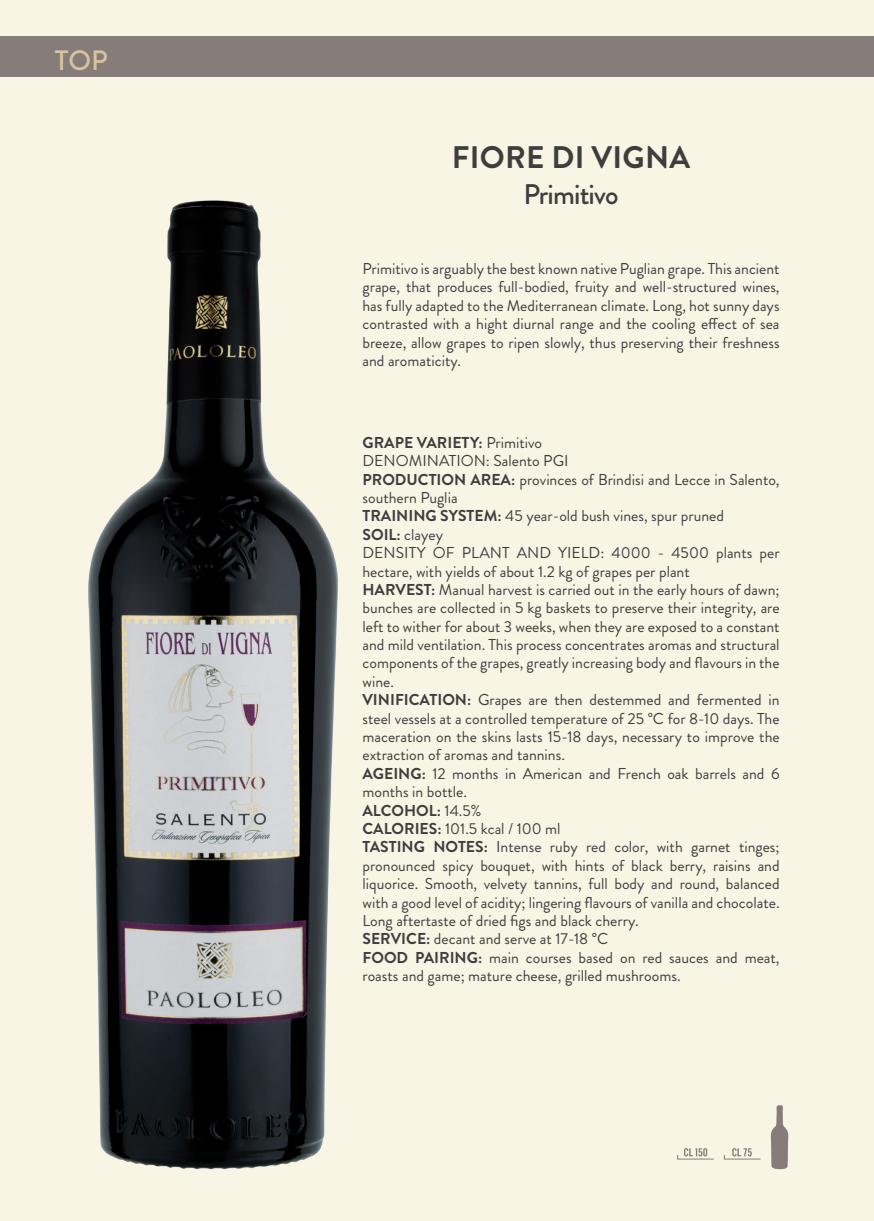
<style>
.page{position:relative;width:874px;height:1221px;background:#fff}
.page>*{position:absolute;margin:0;border:0;box-sizing:border-box;transform-origin:0 0}
.t1{font:700 31.15px "Brandon Grotesque";letter-spacing:.01em;color:#3e3e3f}
.t2{font:500 28.35px "Brandon Grotesque";letter-spacing:-.03em;color:#3e3e3f}
.t3{font:500 28px "Brandon Grotesque";color:#d9c39f}
.t4{font:15.75px/18.4px "Brandon Grotesque";color:#3e3e3f;text-align:justify}
.s1{font-weight:700}
</style>
<div class="page">
<div style="left:858px;top:0;width:15px;height:1220px;background:#f9f5e4"></div>
<div style="left:0;top:0;width:858px;height:1220px;background:#f9f5e4"></div>
<div style="left:0;top:36px;width:858px;height:40px;background:#867c7a"></div>
<div style="left:858px;top:36px;width:15px;height:40px;background:#867c7a"></div>
<img style="left:88px;top:200px;width:250px;height:970px">
<svg style="left:770px;top:1105px;width:17px;height:64px"></svg>
<svg style="left:723px;top:1148px;width:37px;height:11px"></svg>
<svg style="left:677px;top:1148px;width:36px;height:11px"></svg>
<h3 class="t3" style="left:55px;top:41px;width:54px">TOP</h3>
<h1 class="t1" style="left:451px;top:135px;width:240px">FIORE DI VIGNA</h1>
<h2 class="t2" style="left:523px;top:174px;width:96px">Primitivo</h2>
<p class="t4" style="left:362px;top:260px;width:418px">Primitivo is arguably the best known native Puglian grape. This ancient grape, that produces full-bodied, fruity and well-structured wines, has fully adapted to the Mediterranean climate. Long, hot sunny days contrasted with a hight diurnal range and the cooling effect of sea breeze, allow grapes to ripen slowly, thus preserving their freshness and aromaticity.</p>
<p class="t4" style="left:362px;top:433px;width:418px;text-align:left"><span class="s1">GRAPE VARIETY:</span> Primitivo<br>DENOMINATION: Salento PGI<br><span class="s1">PRODUCTION AREA:</span> provinces of Brindisi and Lecce in Salento, southern Puglia<br><span class="s1">TRAINING SYSTEM:</span> 45 year-old bush vines, spur pruned<br><span class="s1">SOIL:</span> clayey<br>DENSITY OF PLANT AND YIELD: 4000 - 4500 plants per hectare, with yields of about 1.2 kg of grapes per plant<br><span class="s1">HARVEST:</span> Manual harvest is carried out in the early hours of dawn; bunches are collected in 5 kg baskets to preserve their integrity, are left to wither for about 3 weeks, when they are exposed to a constant and mild ventilation. This process concentrates aromas and structural components of the grapes, greatly increasing body and flavours in the wine.<br><span class="s1">VINIFICATION:</span> Grapes are then destemmed and fermented in steel vessels at a controlled temperature of 25 °C for 8-10 days. The maceration on the skins lasts 15-18 days, necessary to improve the extraction of aromas and tannins.<br><span class="s1">AGEING:</span> 12 months in American and French oak barrels and 6 months in bottle.<br><span class="s1">ALCOHOL:</span> 14.5%<br><span class="s1">CALORIES:</span> 101.5 kcal / 100 ml<br><span class="s1">TASTING NOTES:</span> Intense ruby red color, with garnet tinges; pronounced spicy bouquet, with hints of black berry, raisins and liquorice. Smooth, velvety tannins, full body and round, balanced with a good level of acidity; lingering flavours of vanilla and chocolate.<br>Long aftertaste of dried figs and black cherry.<br><span class="s1">SERVICE:</span> decant and serve at 17-18 °C<br><span class="s1">FOOD PAIRING:</span> main courses based on red sauces and meat, roasts and game; mature cheese, grilled mushrooms.</p>
</div>
